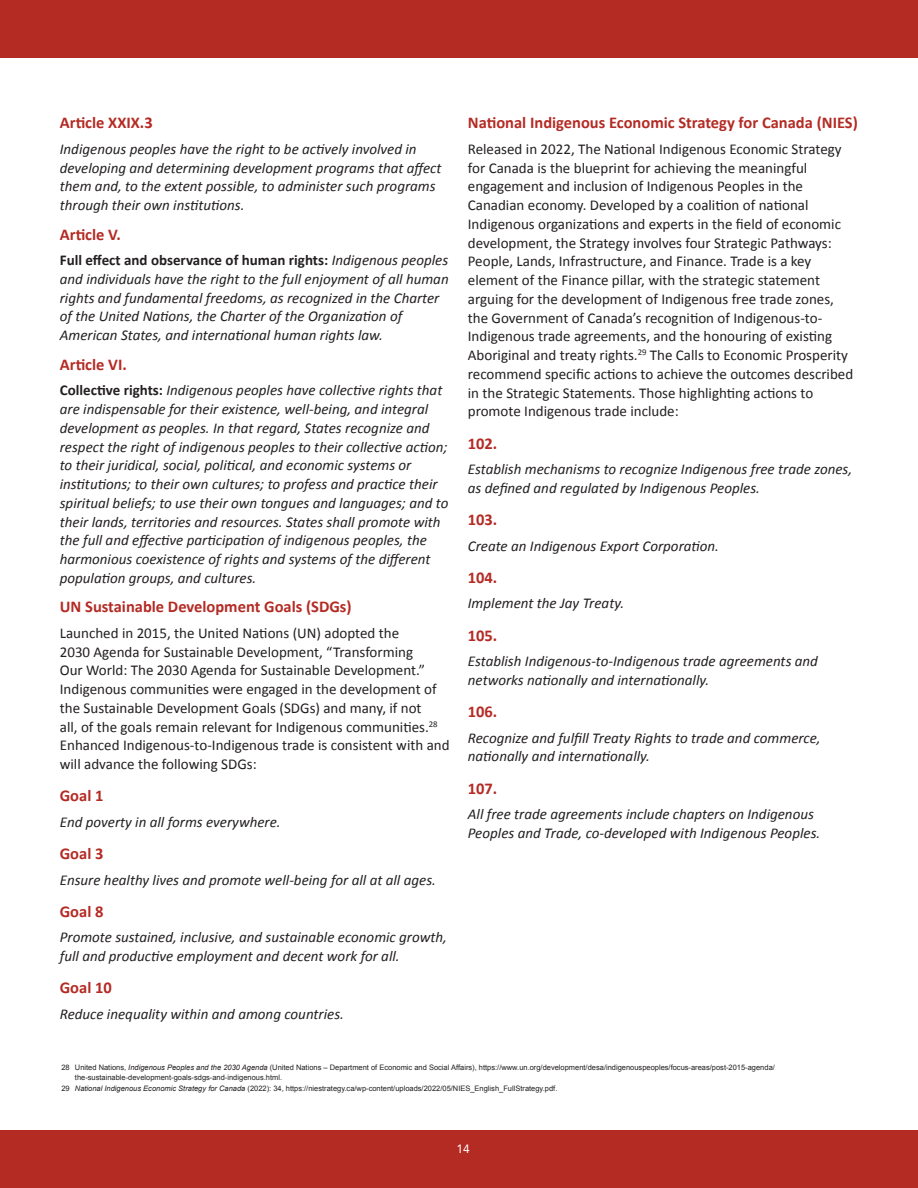
<style>
.page{position:relative;width:918px;height:1188px;background:#fff}
.page>*{position:absolute;margin:0;border:0;box-sizing:border-box;transform-origin:0 0}
.t1{font:700 16.5px "Calibri";color:#b42b24}
.t2{font:italic 15px/18.8px "Calibri";color:#231f20}
.t3{font:15px/18.8px "Calibri";color:#231f20}
.t4{font:12px "Avenir LT Std";color:#fff}
.t5{font:7.5px "Arial";color:#231f20}
.s1{font-weight:700;font-style:normal}
.s2{font-style:italic}
</style>
<div class="page">
<div style="left:0;top:0;width:918px;height:58px;background:#b42b24"></div>
<div style="left:0;top:1130px;width:918px;height:58px;background:#b42b24"></div>
<p class="t1" style="left:60px;top:112px;width:94px">Article XXIX.3</p>
<p class="t2" style="left:60px;top:139px;width:383px">Indigenous peoples have the right to be actively involved in developing and determining development programs that affect them and, to the extent possible, to administer such programs through their own institutions.</p>
<p class="t1" style="left:60px;top:224px;width:63px">Article V.</p>
<p class="t2" style="left:60px;top:250px;width:390px"><span class="s1">Full effect and observance of human rights:</span> Indigenous peoples and individuals have the right to the full enjoyment of all human rights and fundamental freedoms, as recognized in the Charter of the United Nations, the Charter of the Organization of American States, and international human rights law.</p>
<p class="t1" style="left:60px;top:354px;width:69px">Article VI.</p>
<p class="t2" style="left:60px;top:380px;width:390px"><span class="s1">Collective rights:</span> Indigenous peoples have collective rights that are indispensable for their existence, well-being, and integral development as peoples. In that regard, States recognize and respect the right of indigenous peoples to their collective action; to their juridical, social, political, and economic systems or institutions; to their own cultures; to profess and practice their spiritual beliefs; to use their own tongues and languages; and to their lands, territories and resources. States shall promote with the full and effective participation of indigenous peoples, the harmonious coexistence of rights and systems of the different population groups, and cultures.</p>
<p class="t1" style="left:60px;top:596px;width:293px">UN Sustainable Development Goals (SDGs)</p>
<p class="t3" style="left:60px;top:624px;width:391px">Launched in 2015, the United Nations (UN) adopted the<br>2030 Agenda for Sustainable Development, “Transforming<br>Our World: The 2030 Agenda for Sustainable Development.” Indigenous communities were engaged in the development of the Sustainable Development Goals (SDGs) and many, if not<br>all, of the goals remain relevant for Indigenous communities.<sup>28<br></sup>Enhanced Indigenous-to-Indigenous trade is consistent with and will advance the following SDGs:</p>
<p class="t1" style="left:60px;top:785px;width:45px">Goal 1</p>
<p class="t2" style="left:60px;top:812px;width:222px">End poverty in all forms everywhere.</p>
<p class="t1" style="left:60px;top:843px;width:45px">Goal 3</p>
<p class="t2" style="left:60px;top:870px;width:378px">Ensure healthy lives and promote well-being for all at all ages.</p>
<p class="t1" style="left:60px;top:901px;width:45px">Goal 8</p>
<p class="t2" style="left:60px;top:927px;width:389px">Promote sustained, inclusive, and sustainable economic growth, full and productive employment and decent work for all.</p>
<p class="t1" style="left:60px;top:977px;width:54px">Goal 10</p>
<p class="t2" style="left:60px;top:1004px;width:286px">Reduce inequality within and among countries.</p>
<p class="t1" style="left:468px;top:112px;width:392px">National Indigenous Economic Strategy for Canada (NIES)</p>
<p class="t3" style="left:468px;top:140px;width:387px">Released in 2022, The National Indigenous Economic Strategy for Canada is the blueprint for achieving the meaningful engagement and inclusion of Indigenous Peoples in the Canadian economy. Developed by a coalition of national Indigenous organizations and experts in the field of economic development, the Strategy involves four Strategic Pathways:<br>People, Lands, Infrastructure, and Finance. Trade is a key element of the Finance pillar, with the strategic statement arguing for the development of Indigenous free trade zones, the Government of Canada’s recognition of Indigenous-to-Indigenous trade agreements, and the honouring of existing Aboriginal and treaty rights.<sup>29</sup> The Calls to Economic Prosperity recommend specific actions to achieve the outcomes described in the Strategic Statements. Those highlighting actions to promote Indigenous trade include:</p>
<p class="t1" style="left:468px;top:433px;width:31px">102.</p>
<p class="t2" style="left:468px;top:459px;width:386px">Establish mechanisms to recognize Indigenous free trade zones, as defined and regulated by Indigenous Peoples.</p>
<p class="t1" style="left:468px;top:509px;width:31px">103.</p>
<p class="t2" style="left:468px;top:536px;width:253px">Create an Indigenous Export Corporation.</p>
<p class="t1" style="left:468px;top:567px;width:31px">104.</p>
<p class="t2" style="left:468px;top:594px;width:158px">Implement the Jay Treaty.</p>
<p class="t1" style="left:468px;top:625px;width:31px">105.</p>
<p class="t2" style="left:468px;top:651px;width:352px">Establish Indigenous-to-Indigenous trade agreements and networks nationally and internationally.</p>
<p class="t1" style="left:468px;top:701px;width:31px">106.</p>
<p class="t2" style="left:468px;top:728px;width:354px">Recognize and fulfill Treaty Rights to trade and commerce, nationally and internationally.</p>
<p class="t1" style="left:468px;top:778px;width:31px">107.</p>
<p class="t2" style="left:468px;top:804px;width:354px">All free trade agreements include chapters on Indigenous<br>Peoples and Trade, co-developed with Indigenous Peoples.</p>
<p class="t5" style="left:61px;top:1062px;width:715px">28 United Nations, <span class="s2">Indigenous Peoples and the 2030 Agenda</span> (United Nations – Department of Economic and Social Affairs), https://www.un.org/development/desa/indigenouspeoples/focus-areas/post-2015-agenda/</p>
<p class="t5" style="left:75px;top:1073px;width:209px">the-sustainable-development-goals-sdgs-and-indigenous.html.</p>
<p class="t5" style="left:61px;top:1083px;width:498px">29 <span class="s2">National Indigenous Economic Strategy for Canada</span> (2022): 34, https://niestrategy.ca/wp-content/uploads/2022/05/NIES_English_FullStrategy.pdf.</p>
<p class="t4" style="left:457px;top:1142px;width:15px">14</p>
</div>
